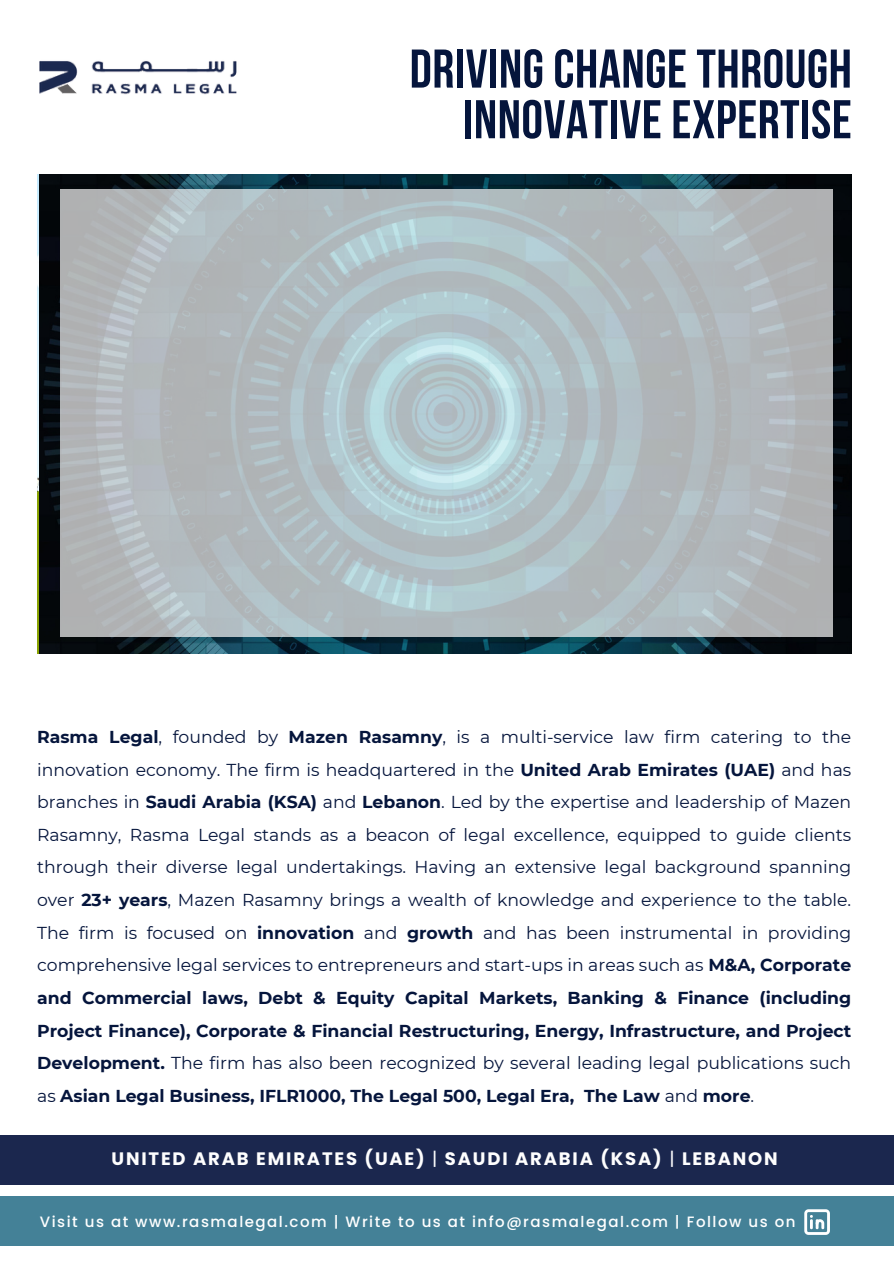
<style>
.page{position:relative;width:894px;height:1264px;background:#fff}
.page>*{position:absolute;margin:0;border:0;box-sizing:border-box;transform-origin:0 0}
.t1{font:700 54.3px/50.7px "Bebas Neue";letter-spacing:.01em;color:#05153c;text-align:right}
.t2{font:700 18px "Poppins";letter-spacing:.1em;color:#fefefe}
.t3{font:17.25px/32.7px "Montserrat";color:#05153c;text-align:justify}
.t4{font:500 15px "Poppins";letter-spacing:.1em;color:#fff}
.s1{font-weight:700}
.s2{font-weight:400}
</style>
<div class="page">
<div style="left:0;top:1196px;width:893px;height:49px;background:#448197"></div>
<svg style="left:804px;top:1209px;width:25px;height:25px"></svg>
<div style="left:0;top:1135px;width:893px;height:49px;background:#1b274e"></div>
<img style="left:39px;top:61px;width:198px;height:34px">
<img style="left:40px;top:174px;width:811px;height:480px">
<svg style="left:60px;top:190px;width:772px;height:447px;background:#b1bbbf"></svg>
<h1 class="t1" style="left:409px;top:49px;width:443px">DRIVING CHANGE THROUGH<br>INNOVATIVE EXPERTISE</h1>
<p class="t3" style="left:37px;top:720px;width:815px"><span class="s1">Rasma Legal</span>, founded by <span class="s1">Mazen Rasamny</span>, is a multi-service law firm catering to the innovation economy. The firm is headquartered in the <span class="s1">United Arab Emirates (UAE)</span> and has branches in <span class="s1">Saudi Arabia (KSA)</span> and <span class="s1">Lebanon</span>. Led by the expertise and leadership of Mazen Rasamny, Rasma Legal stands as a beacon of legal excellence, equipped to guide clients through their diverse legal undertakings. Having an extensive legal background spanning over <span class="s1">23+ years</span>, Mazen Rasamny brings a wealth of knowledge and experience to the table.<br>The firm is focused on <span class="s1">innovation</span> and <span class="s1">growth</span> and has been instrumental in providing comprehensive legal services to entrepreneurs and start-ups in areas such as <span class="s1">M&amp;A, Corporate and Commercial laws, Debt &amp; Equity Capital Markets, Banking &amp; Finance (including Project Finance), Corporate &amp; Financial Restructuring, Energy, Infrastructure, and Project Development.</span> The firm has also been recognized by several leading legal publications such as <span class="s1">Asian Legal Business, IFLR1000, The Legal 500, Legal Era, The Law</span> and <span class="s1">more</span>.</p>
<p class="t2" style="left:112px;top:1146px;width:667px">UNITED ARAB EMIRATES (UAE) <span class="s2">|</span> SAUDI ARABIA (KSA) <span class="s2">|</span> LEBANON</p>
<p class="t4" style="left:40px;top:1210px;width:757px">Visit us at www.rasmalegal.com | Write to us at info@rasmalegal.com | Follow us on</p>
</div>
